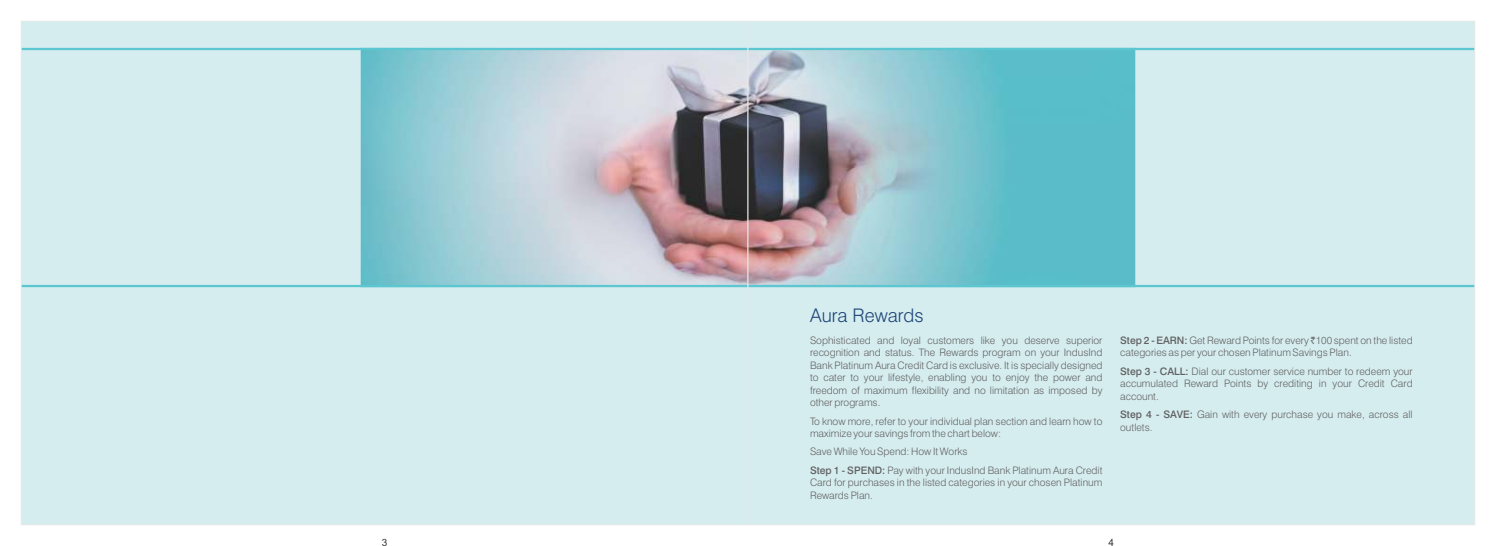
<style>
.page{position:relative;width:1496px;height:546px;background:#fff}
.page>*{position:absolute;margin:0;border:0;box-sizing:border-box;transform-origin:0 0}
.t1{font:300 18.75px "Swiss 721 BT";color:#1f4578}
.t2{font:300 10.25px/18.5px "Swiss 721 BT";color:#616161}
.t3{font:10px "Arial";color:#383336}
.s1{font-weight:500}
.s2{font-family:"Rupee";font-weight:400}
</style>
<div class="page">
<div style="left:21px;top:21px;width:727px;height:503px;background:#d6edf0"></div>
<img style="left:361px;top:50px;width:385px;height:235px">
<hr style="left:21px;top:48px;width:727px;height:2px;background:#5cc7d1">
<hr style="left:21px;top:285px;width:727px;height:2px;background:#5cc7d1">
<svg style="left:750px;top:23px;width:722px;height:500px;background:#bfdee3"></svg>
<hr style="left:748px;top:48px;width:726px;height:2px;background:#5cc7d1">
<hr style="left:748px;top:285px;width:726px;height:2px;background:#5cc7d1">
<h1 class="t1" style="left:810px;top:308px;width:115px">Aura Rewards</h1>
<p class="t2" style="left:810px;top:332px;width:294px">Sophisticated and loyal customers like you deserve superior</p>
<p class="t2" style="left:1120px;top:332px;width:294px"><span class="s1">Step 2 - EARN:</span> Get Reward Points for every <span class="s2">`</span>100 spent on the listed</p>
<p class="t2" style="left:810px;top:344px;width:294px">recognition and status. The Rewards program on your IndusInd</p>
<p class="t2" style="left:1120px;top:344px;width:233px">categories as per your chosen Platinum Savings Plan.</p>
<p class="t2" style="left:810px;top:357px;width:294px">Bank Platinum Aura Credit Card is exclusive. It is specially designed</p>
<p class="t2" style="left:1120px;top:363px;width:294px"><span class="s1">Step 3 - CALL:</span> Dial our customer service number to redeem your</p>
<p class="t2" style="left:810px;top:369px;width:294px">to cater to your lifestyle, enabling you to enjoy the power and</p>
<p class="t2" style="left:1120px;top:375px;width:294px">accumulated Reward Points by crediting in your Credit Card</p>
<p class="t2" style="left:810px;top:381px;width:294px">freedom of maximum flexibility and no limitation as imposed by</p>
<p class="t2" style="left:1120px;top:388px;width:40px">account.</p>
<p class="t2" style="left:810px;top:394px;width:72px">other programs.</p>
<p class="t2" style="left:1120px;top:406px;width:294px"><span class="s1">Step 4 - SAVE:</span> Gain with every purchase you make, across all</p>
<p class="t2" style="left:810px;top:412px;width:294px">To know more, refer to your individual plan section and learn how to</p>
<p class="t2" style="left:1120px;top:419px;width:34px">outlets.</p>
<p class="t2" style="left:810px;top:425px;width:294px">maximize your savings from the chart below:<br>Save While You Spend: How It Works<br><span class="s1">Step 1 - SPEND:</span> Pay with your IndusInd Bank Platinum Aura Credit</p>
<p class="t2" style="left:810px;top:477px;width:294px;line-height:12.4px">Card for purchases in the listed categories in your chosen Platinum<br>Rewards Plan.</p>
<p class="t3" style="left:382px;top:538px;width:7px">3</p>
<p class="t3" style="left:1108px;top:538px;width:7px">4</p>
</div>
